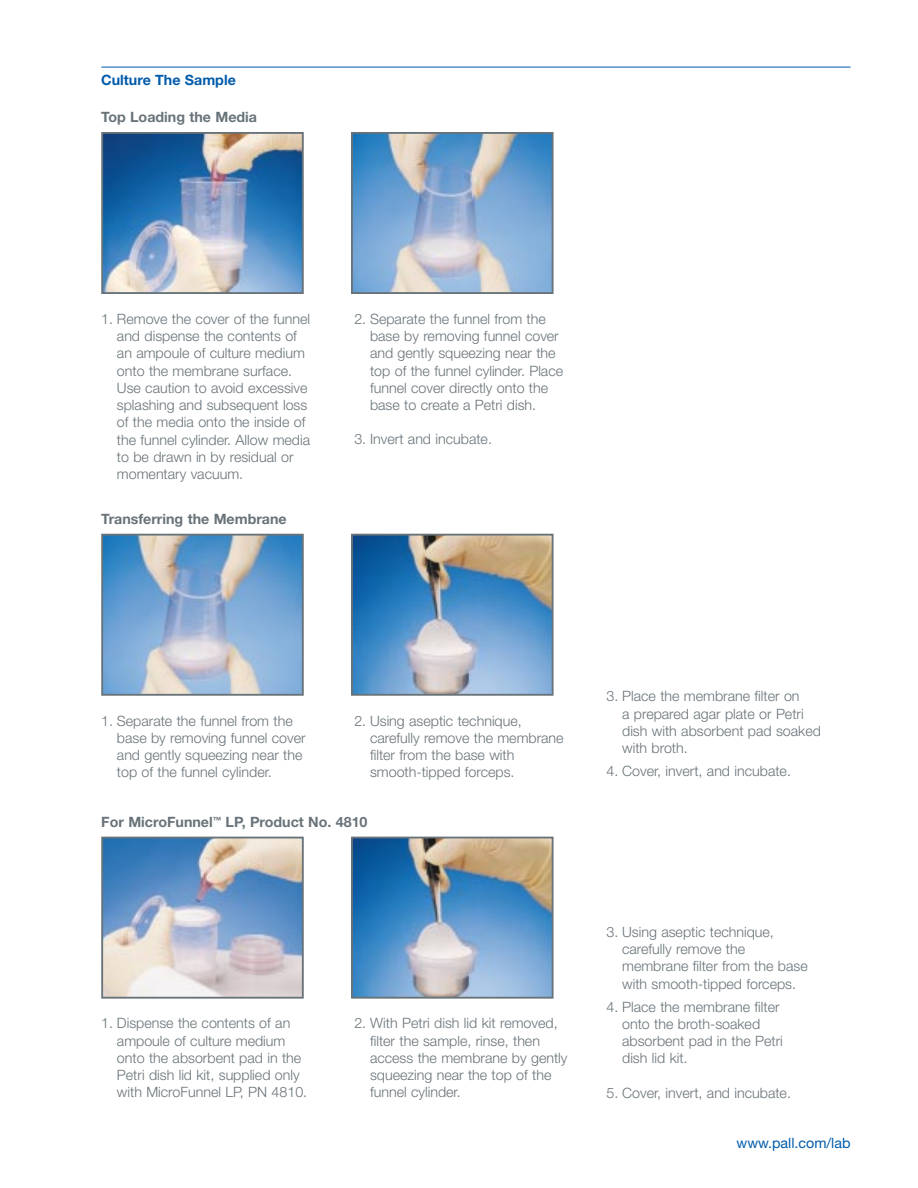
<style>
.page{position:relative;width:918px;height:1188px;background:#fff}
.page>*{position:absolute;margin:0;border:0;box-sizing:border-box;transform-origin:0 0}
.t1{font:300 14.25px/17.2px "Helvetica Neue";color:#687379}
.t2{font:700 14.25px "Helvetica Neue";color:#687379}
.t3{font:14.25px "Helvetica Neue";color:#015bab}
.t4{font:700 14.25px "Helvetica Neue";color:#015bab}
</style>
<div class="page">
<hr style="left:101px;top:67px;width:750px;height:1px;background:#015bab">
<img style="left:104px;top:135px;width:197px;height:156px">
<div style="left:101px;top:132px;width:203px;height:162px;border:2px solid #687379"></div>
<img style="left:354px;top:135px;width:197px;height:156px">
<div style="left:351px;top:132px;width:203px;height:162px;border:2px solid #687379"></div>
<img style="left:104px;top:537px;width:197px;height:156px">
<div style="left:101px;top:534px;width:203px;height:162px;border:2px solid #687379"></div>
<img style="left:354px;top:537px;width:197px;height:156px">
<div style="left:351px;top:534px;width:203px;height:162px;border:2px solid #687379"></div>
<img style="left:104px;top:840px;width:197px;height:156px">
<div style="left:101px;top:837px;width:203px;height:162px;border:2px solid #687379"></div>
<img style="left:354px;top:840px;width:197px;height:156px">
<div style="left:351px;top:837px;width:203px;height:162px;border:2px solid #687379"></div>
<p class="t4" style="left:101px;top:75px;width:136px">Culture The Sample</p>
<p class="t2" style="left:101px;top:112px;width:157px">Top Loading the Media</p>
<p class="t1" style="left:117px;top:312px;width:195px;text-indent:-16px">1. Remove the cover of the funnel and dispense the contents of an ampoule of culture medium onto the membrane surface.<br>Use caution to avoid excessive splashing and subsequent loss of the media onto the inside of the funnel cylinder. Allow media to be drawn in by residual or momentary vacuum.</p>
<p class="t1" style="left:370px;top:311px;width:195px;text-indent:-16px">2. Separate the funnel from the base by removing funnel cover and gently squeezing near the top of the funnel cylinder. Place funnel cover directly onto the base to create a Petri dish.</p>
<p class="t1" style="left:354px;top:432px;width:139px">3. Invert and incubate.</p>
<p class="t2" style="left:101px;top:514px;width:187px">Transferring the Membrane</p>
<p class="t1" style="left:117px;top:713px;width:190px;text-indent:-16px">1. Separate the funnel from the base by removing funnel cover and gently squeezing near the top of the funnel cylinder.</p>
<p class="t1" style="left:370px;top:713px;width:195px;text-indent:-16px">2. Using aseptic technique, carefully remove the membrane filter from the base with smooth-tipped forceps.</p>
<p class="t2" style="left:101px;top:817px;width:268px">For MicroFunnel<sup>™</sup> LP, Product No. 4810</p>
<p class="t1" style="left:117px;top:1016px;width:192px;text-indent:-16px">1. Dispense the contents of an ampoule of culture medium onto the absorbent pad in the<br>Petri dish lid kit, supplied only with MicroFunnel LP, PN 4810.</p>
<p class="t1" style="left:370px;top:1016px;width:199px;text-indent:-16px">2. With Petri dish lid kit removed, filter the sample, rinse, then access the membrane by gently squeezing near the top of the funnel cylinder.</p>
<p class="t1" style="left:622px;top:689px;width:200px;text-indent:-16px">3. Place the membrane filter on<br>a prepared agar plate or Petri dish with absorbent pad soaked with broth.</p>
<p class="t1" style="left:607px;top:764px;width:186px">4. Cover, invert, and incubate.</p>
<p class="t1" style="left:622px;top:924px;width:187px;text-indent:-16px">3. Using aseptic technique, carefully remove the membrane filter from the base with smooth-tipped forceps.</p>
<p class="t1" style="left:622px;top:999px;width:162px;text-indent:-16px">4. Place the membrane filter onto the broth-soaked absorbent pad in the Petri dish lid kit.</p>
<p class="t1" style="left:607px;top:1086px;width:186px">5. Cover, invert, and incubate.</p>
<p class="t3" style="left:737px;top:1135px;width:115px">www.pall.com/lab</p>
</div>
